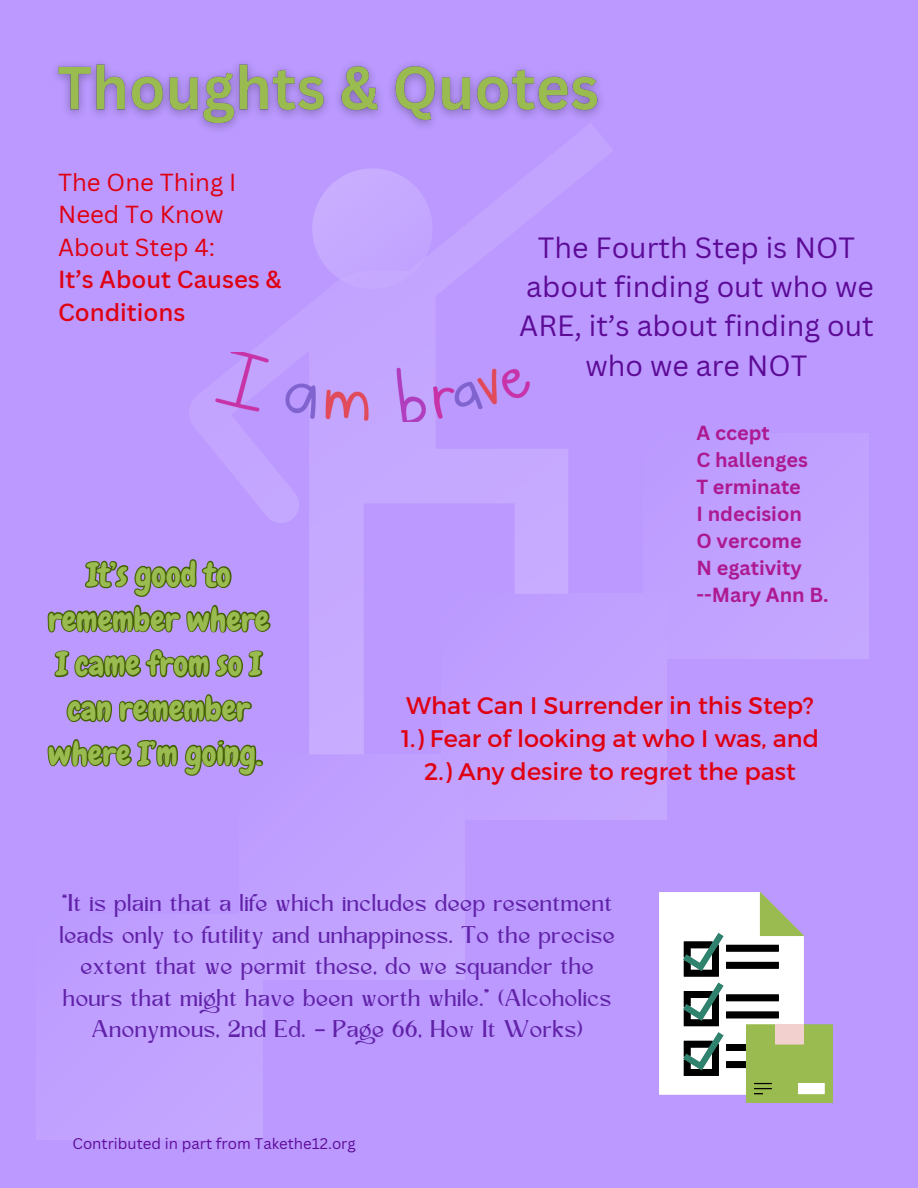
<style>
.page{position:relative;width:918px;height:1188px;background:#b9f}
.page>*{position:absolute;margin:0;border:0;box-sizing:border-box;transform-origin:0 0}
.t1{font:32.55px/44.7px "Chewy";color:#9abb50;text-align:center}
.t2{font:28.5px/39.3px "Canva Sans";color:#5d0b96;text-align:center}
.t3{font:24px/32.7px "Montserrat";color:#df0012;text-align:center}
.t4{font:24px/32.7px "Canva Sans";color:#df0012}
.t5{font:22.5px/31.5px "Kingred Serif";color:#6122a8;text-align:center}
.t6{font:700 19.8px/27px "Canva Sans";color:#ad1991}
.t7{font:15px "Canva Sans";color:#5d0b96}
.s1{font-weight:500}
.s2{font-family:"Noto Sans Gurmukhi"}
</style>
<div class="page">
<div style="left:37px;top:915px;width:225px;height:225px;background:#c1a1ff"></div>
<div style="left:239px;top:754px;width:225px;height:226px;background:#c1a2ff"></div>
<div style="left:441px;top:594px;width:226px;height:225px;background:#c2a4ff"></div>
<div style="left:643px;top:433px;width:226px;height:226px;background:#c1a2ff"></div>
<svg style="left:189px;top:140px;width:424px;height:614px"></svg>
<svg style="left:312px;top:168px;width:121px;height:121px"></svg>
<svg style="left:659px;top:892px;width:174px;height:210px;background:#c0c3be"></svg>
<svg style="left:775px;top:1024px;width:29px;height:21px"></svg>
<div style="left:775px;top:1025px;width:29px;height:19px;background:#f1d0ce"></div>
<img style="left:214px;top:352px;width:315px;height:69px">
<svg style="left:189px;top:556px;width:76px;height:181px"></svg>
<svg style="left:47px;top:557px;width:226px;height:167px"></svg>
<svg style="left:47px;top:737px;width:218px;height:39px"></svg>
<img style="left:55px;top:63px;width:549px;height:77px">
<p class="t4" style="left:58px;top:165px;width:225px">The One Thing I<br>Need To Know<br>About Step 4:<br><span class="s1">It’s About Causes &amp;<br>Conditions</span></p>
<h5 class="t1" style="left:48px;top:553px;width:223px">It’s good to remember where<br>I came from so I can remember where I’m going.</h5>
<h2 class="t2" style="left:519px;top:227px;width:356px">The Fourth Step is NOT about finding out who we<br>ARE, it’s about finding out who we are NOT</h2>
<h4 class="t6" style="left:697px;top:418px;width:134px">A ccept<br>C hallenges<br>T erminate<br>I ndecision<br>O vercome<br>N egativity --Mary Ann B.</h4>
<p class="t3" style="left:401px;top:688px;width:420px">What Can I Surrender in this Step?<br>1.) Fear of looking at who I was, and<br>2.) Any desire to regret the past</p>
<h4 class="t5" style="left:60px;top:890px;width:557px">“It is plain that a life which includes deep resentment leads only to futility and unhappiness. To the precise extent that we permit these, do we squander the hours that might have been worth while.” (Alcoholics Anonymous, 2nd Ed. <span class="s2">–</span> Page 66, How It Works)</h4>
<h4 class="t7" style="left:73px;top:1133px;width:285px">Contributed in part from Takethe12.org</h4>
</div>
